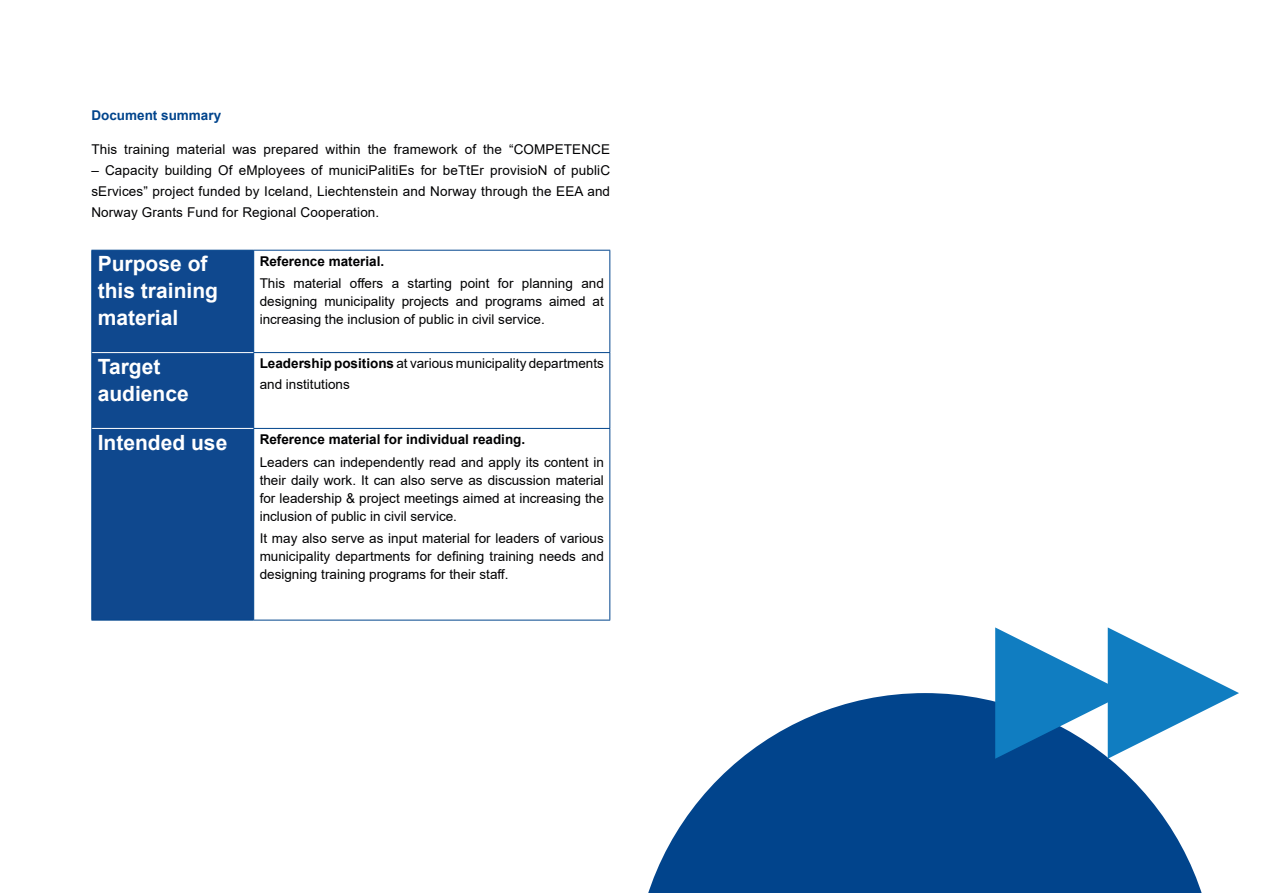
<style>
.page{position:relative;width:1263px;height:893px;background:#fff}
.page>*{position:absolute;margin:0;border:0;box-sizing:border-box;transform-origin:0 0}
.Norway_highlight_14{font:700 21px/27px "Arial";color:#fff}
.Norway_Body_Copy_9pt{font:13.5px/18px "Arial";color:#000002;text-align:justify}
.Norway_Body_Copy_9pt-2{font:700 13.5px "Arial";color:#000002}
.Norway_Subsubheading_9pt_Caps{font:700 13.5px "Arial";color:#01448c}
.s1{font-weight:700}
</style>
<div class="page">
<div style="left:92px;top:251px;width:161px;height:369px;background:#0f488e"></div>
<hr style="left:91px;top:250px;width:163px;height:1px;background:#01448c">
<hr style="left:91px;top:251px;width:1px;height:102px;background:#01448c">
<hr style="left:254px;top:250px;width:356px;height:1px;background:#01448c">
<hr style="left:253px;top:251px;width:1px;height:101px;background:#01448c">
<hr style="left:609px;top:251px;width:1px;height:101px;background:#01448c">
<hr style="left:91px;top:353px;width:1px;height:75px;background:#01448c">
<hr style="left:253px;top:352px;width:357px;height:1px;background:#01448c">
<hr style="left:253px;top:353px;width:1px;height:75px;background:#01448c">
<hr style="left:609px;top:353px;width:1px;height:75px;background:#01448c">
<hr style="left:91px;top:428px;width:1px;height:192px;background:#01448c">
<hr style="left:253px;top:428px;width:357px;height:1px;background:#01448c">
<hr style="left:253px;top:429px;width:1px;height:191px;background:#01448c">
<hr style="left:609px;top:429px;width:1px;height:191px;background:#01448c">
<hr style="left:91px;top:620px;width:163px;height:1px;background:#01448c">
<hr style="left:254px;top:620px;width:356px;height:1px;background:#01448c">
<hr style="left:92px;top:352px;width:161px;height:1px;background:#fff">
<hr style="left:92px;top:428px;width:161px;height:1px;background:#fff">
<svg style="left:648px;top:693px;width:554px;height:200px;fill:#01448c"></svg>
<svg style="left:995px;top:627px;width:244px;height:132px"></svg>
<p class="Norway_Subsubheading_9pt_Caps" style="left:91px;top:106px;width:131px">Document summary</p>
<p class="Norway_Body_Copy_9pt" style="left:91px;top:140px;width:520px">This training material was prepared within the framework of the “COMPETENCE</p>
<p class="Norway_Body_Copy_9pt" style="left:91px;top:160px;width:520px;line-height:21px">– Capacity building Of eMployees of municiPalitiEs for beTtEr provisioN of publiC sErvices” project funded by Iceland, Liechtenstein and Norway through the EEA and Norway Grants Fund for Regional Cooperation.</p>
<p class="Norway_highlight_14" style="left:98px;top:251px;width:122px">Purpose of this training material</p>
<p class="Norway_Body_Copy_9pt-2" style="left:260px;top:252px;width:126px">Reference material.</p>
<p class="Norway_Body_Copy_9pt" style="left:260px;top:274px;width:346px">This material offers a starting point for planning and designing municipality projects and programs aimed at increasing the inclusion of public in civil service.</p>
<p class="Norway_highlight_14" style="left:98px;top:353px;width:93px">Target audience</p>
<p class="Norway_Body_Copy_9pt" style="left:260px;top:353px;width:346px;line-height:21px"><span class="s1">Leadership positions</span> at various municipality departments and institutions</p>
<p class="Norway_highlight_14" style="left:98px;top:429px;width:131px">Intended use</p>
<p class="Norway_Body_Copy_9pt-2" style="left:260px;top:430px;width:267px">Reference material for individual reading.</p>
<p class="Norway_Body_Copy_9pt" style="left:260px;top:453px;width:346px">Leaders can independently read and apply its content in their daily work. It can also serve as discussion material for leadership &amp; project meetings aimed at increasing the inclusion of public in civil service.</p>
<p class="Norway_Body_Copy_9pt" style="left:260px;top:529px;width:346px">It may also serve as input material for leaders of various municipality departments for defining training needs and designing training programs for their staff.</p>
</div>
